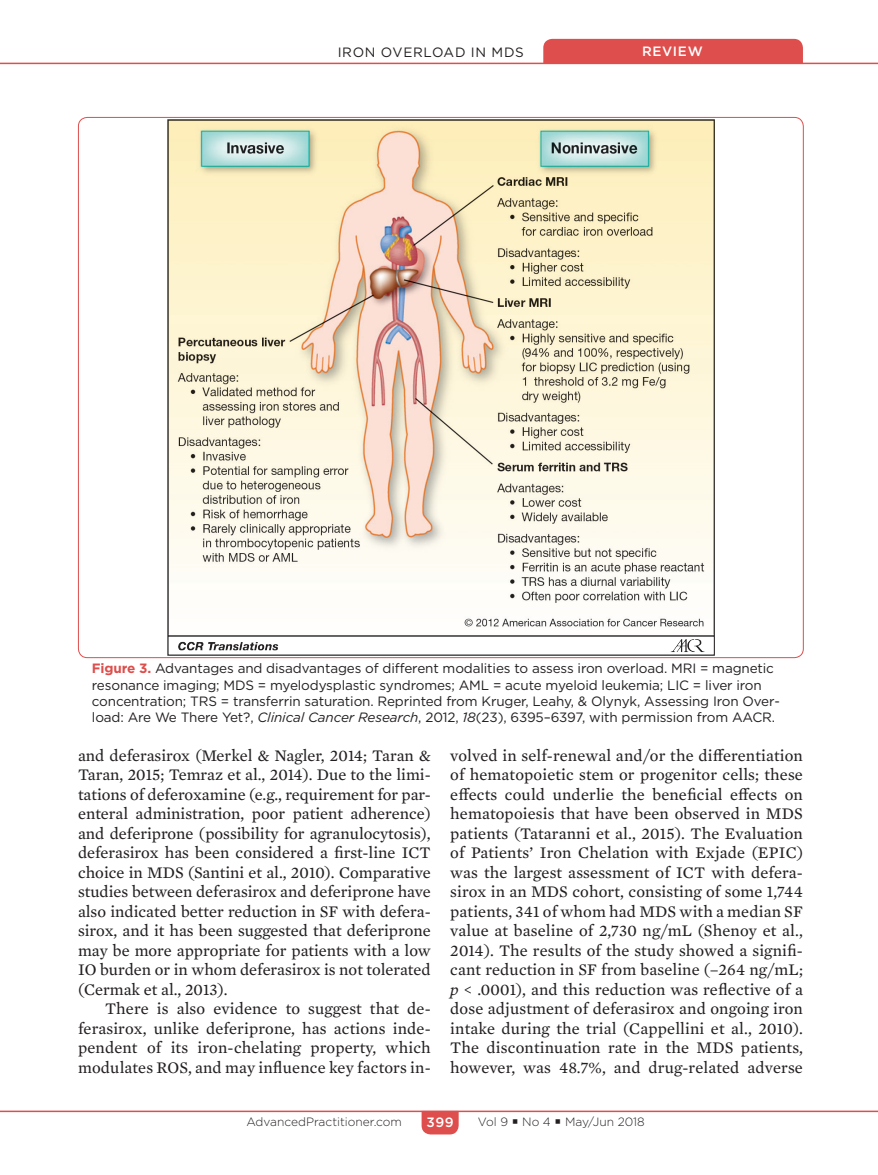
<style>
.page{position:relative;width:878px;height:1175px;background:#fff}
.page>*{position:absolute;margin:0;border:0;box-sizing:border-box;transform-origin:0 0}
.Body_txt{font:16.5px/19.5px "Mercury Text G2";letter-spacing:.01em;color:#231f20;text-align:justify}
.Body_txt_no-indent{font:16.5px/19.5px "Mercury Text G2";color:#231f20;text-align:justify}
.Figure_Title{font:13.5px/16.2px "Gotham";letter-spacing:-.01em;color:#231f20}
.Figure_Title-2{font:13.5px "Gotham";letter-spacing:.05em;color:#231f20}
.t1{font:500 13.5px "Gotham";letter-spacing:.05em;color:#fff}
.t2{font:300 12px "Gotham";color:#231f20}
.s1{font-weight:700;color:#dd4e4c}
.s2{font-style:italic}
</style>
<div class="page">
<hr style="left:0;top:1110px;width:878px;height:2px;background:#dd4e4c">
<svg style="left:421px;top:1110px;width:37px;height:24px"></svg>
<hr style="left:0;top:63px;width:878px;height:1px;background:#dd4e4c">
<div style="left:543px;top:39px;width:259px;height:24px;background:#dd4e4c"></div>
<img style="left:168px;top:120px;width:546px;height:535px">
<p class="Figure_Title-2" style="left:338px;top:43px;width:187px">IRON OVERLOAD IN MDS</p>
<p class="t1" style="left:642px;top:43px;width:62px">REVIEW</p>
<p class="Figure_Title" style="left:92px;top:660px;width:689px"><span class="s1">Figure 3.</span> Advantages and disadvantages of different modalities to assess iron overload. MRI = magnetic resonance imaging; MDS = myelodysplastic syndromes; AML = acute myeloid leukemia; LIC = liver iron concentration; TRS = transferrin saturation. Reprinted from Kruger, Leahy, &amp; Olynyk, Assessing Iron Over&shy;load: Are We There Yet?, <span class="s2">Clinical Cancer Research</span>, 2012, <span class="s2">18</span>(23), 6395–6397, with permission from AACR.</p>
<p class="Body_txt_no-indent" style="left:78px;top:744px;width:354px">and deferasirox (Merkel &amp; Nagler, 2014; Taran &amp; Taran, 2015; Temraz et al., 2014). Due to the limi&shy;tations of deferoxamine (e.g., requirement for par&shy;enteral administration, poor patient adherence) and deferiprone (possibility for agranulocytosis), deferasirox has been considered a first-line ICT choice in MDS (Santini et al., 2010). Comparative studies between deferasirox and deferiprone have also indicated better reduction in SF with defera&shy;sirox, and it has been suggested that deferiprone may be more appropriate for patients with a low IO burden or in whom deferasirox is not tolerated (Cermak et al., 2013).</p>
<p class="Body_txt" style="left:78px;top:998px;width:354px;text-indent:27px">There is also evidence to suggest that de&shy;ferasirox, unlike deferiprone, has actions inde&shy;pendent of its iron-chelating property, which modulates ROS, and may influence key factors in-</p>
<p class="Body_txt" style="left:450px;top:744px;width:354px">volved in self-renewal and/or the differentiation of hematopoietic stem or progenitor cells; these effects could underlie the beneficial effects on hematopoiesis that have been observed in MDS patients (Tataranni et al., 2015). The Evaluation of Patients’ Iron Chelation with Exjade (EPIC) was the largest assessment of ICT with defera&shy;sirox in an MDS cohort, consisting of some 1,744 patients, 341 of whom had MDS with a median SF value at baseline of 2,730 ng/mL (Shenoy et al., 2014). The results of the study showed a signifi&shy;cant reduction in SF from baseline (–264 ng/mL; <span class="s2">p</span> &lt; .0001), and this reduction was reflective of a dose adjustment of deferasirox and ongoing iron intake during the trial (Cappellini et al., 2010).<br>The discontinuation rate in the MDS patients, however, was 48.7%, and drug-related adverse</p>
<p class="t2" style="left:246px;top:1114px;width:157px">AdvancedPractitioner.com</p>
<p class="t1" style="left:426px;top:1113px;width:29px">399</p>
<p class="t2" style="left:478px;top:1113px;width:168px">Vol 9 ▪ No 4 ▪ May/Jun 2018</p>
</div>
